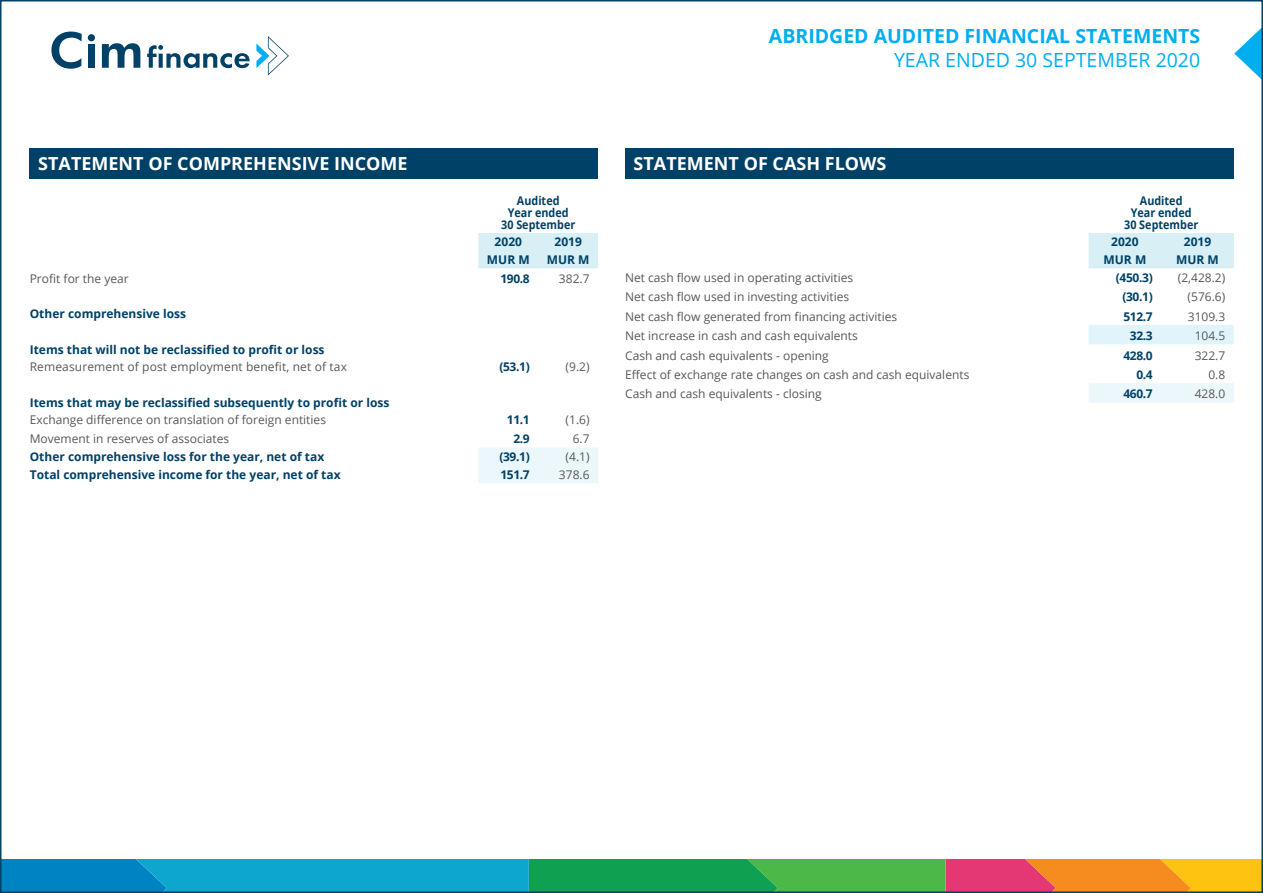
<style>
.page{position:relative;width:1263px;height:893px;background:#fff}
.page>*{position:absolute;margin:0;border:0;box-sizing:border-box;transform-origin:0 0}
.t1{font:700 19.5px "Open Sans";color:#00aeef}
.t2{font:19.5px "Open Sans";color:#00aeef}
.t3{font:700 18px "Open Sans";color:#fff}
.t4{font:12px "Open Sans";color:#57585a}
.t5{font:700 12px "Open Sans";color:#004167}
.t6{font:700 12px/12px "Open Sans";color:#004167;text-align:center;scale:.9 1}
</style>
<div class="page">
<svg style="left:256px;top:36px;width:33px;height:40px"></svg>
<svg style="left:51px;top:32px;width:31px;height:37px"></svg>
<svg style="left:88px;top:34px;width:7px;height:7px"></svg>
<div style="left:88px;top:44px;width:7px;height:24px;background:#004167"></div>
<svg style="left:102px;top:43px;width:38px;height:25px"></svg>
<svg style="left:147px;top:45px;width:103px;height:23px"></svg>
<svg style="left:1234px;top:29px;width:26px;height:49px"></svg>
<svg style="left:3px;top:859px;width:1257px;height:31px;background:#4e9a7c"></svg>
<div style="left:30px;top:148px;width:568px;height:31px;background:#004167"></div>
<div style="left:478px;top:233px;width:120px;height:35px;background:#d7eff5"></div>
<div style="left:478px;top:448px;width:120px;height:35px;background:#ebf7fa"></div>
<div style="left:625px;top:148px;width:609px;height:31px;background:#004167"></div>
<div style="left:1089px;top:233px;width:145px;height:35px;background:#d7eff5"></div>
<div style="left:1089px;top:325px;width:145px;height:19px;background:#e1f4fc"></div>
<div style="left:1089px;top:383px;width:145px;height:20px;background:#ebf7fa"></div>
<h2 class="t3" style="left:38px;top:151px;width:371px">STATEMENT OF COMPREHENSIVE INCOME</h2>
<p class="t6" style="left:501px;top:194px;width:84px">Audited<br>Year ended<br>30 September</p>
<p class="t5" style="left:495px;top:234px;width:29px">2020</p>
<p class="t5" style="left:554px;top:234px;width:29px">2019</p>
<p class="t5" style="left:487px;top:251px;width:44px">MUR M</p>
<p class="t5" style="left:547px;top:251px;width:44px">MUR M</p>
<p class="t4" style="left:30px;top:270px;width:100px">Profit for the year</p>
<p class="t5" style="left:500px;top:270px;width:31px">190.8</p>
<p class="t4" style="left:559px;top:270px;width:32px">382.7</p>
<p class="t5" style="left:30px;top:305px;width:158px">Other comprehensive loss</p>
<p class="t5" style="left:30px;top:341px;width:296px">Items that will not be reclassified to profit or loss</p>
<p class="t4" style="left:30px;top:359px;width:319px">Remeasurement of post employment benefit, net of tax</p>
<p class="t5" style="left:499px;top:359px;width:32px">(53.1)</p>
<p class="t4" style="left:566px;top:359px;width:26px">(9.2)</p>
<p class="t5" style="left:30px;top:394px;width:361px">Items that may be reclassified subsequently to profit or loss</p>
<p class="t4" style="left:30px;top:412px;width:298px">Exchange difference on translation of foreign entities</p>
<p class="t5" style="left:507px;top:412px;width:24px">11.1</p>
<p class="t4" style="left:566px;top:412px;width:26px">(1.6)</p>
<p class="t4" style="left:30px;top:431px;width:201px">Movement in reserves of associates</p>
<p class="t5" style="left:513px;top:430px;width:18px">2.9</p>
<p class="t4" style="left:573px;top:431px;width:18px">6.7</p>
<p class="t5" style="left:30px;top:448px;width:296px">Other comprehensive loss for the year, net of tax</p>
<p class="t5" style="left:499px;top:448px;width:32px">(39.1)</p>
<p class="t4" style="left:566px;top:448px;width:26px">(4.1)</p>
<p class="t5" style="left:30px;top:466px;width:312px">Total comprehensive income for the year, net of tax</p>
<p class="t5" style="left:500px;top:466px;width:31px">151.7</p>
<p class="t4" style="left:559px;top:466px;width:32px">378.6</p>
<h1 class="t1" style="left:769px;top:23px;width:433px">ABRIDGED AUDITED FINANCIAL STATEMENTS</h1>
<h1 class="t2" style="left:894px;top:46px;width:308px">YEAR ENDED 30 SEPTEMBER 2020</h1>
<h2 class="t3" style="left:634px;top:151px;width:254px">STATEMENT OF CASH FLOWS</h2>
<p class="t6" style="left:1124px;top:194px;width:84px">Audited<br>Year ended<br>30 September</p>
<p class="t5" style="left:1111px;top:234px;width:29px">2020</p>
<p class="t5" style="left:1184px;top:234px;width:29px">2019</p>
<p class="t5" style="left:1103px;top:251px;width:44px">MUR M</p>
<p class="t5" style="left:1176px;top:251px;width:44px">MUR M</p>
<p class="t4" style="left:625px;top:269px;width:230px">Net cash flow used in operating activities</p>
<p class="t5" style="left:1116px;top:269px;width:38px">(450.3)</p>
<p class="t4" style="left:1178px;top:269px;width:49px">(2,428.2)</p>
<p class="t4" style="left:625px;top:289px;width:226px">Net cash flow used in investing activities</p>
<p class="t5" style="left:1122px;top:288px;width:32px">(30.1)</p>
<p class="t4" style="left:1187px;top:289px;width:39px">(576.6)</p>
<p class="t4" style="left:625px;top:308px;width:274px">Net cash flow generated from financing activities</p>
<p class="t5" style="left:1123px;top:308px;width:31px">512.7</p>
<p class="t4" style="left:1188px;top:308px;width:39px">3109.3</p>
<p class="t4" style="left:625px;top:327px;width:234px">Net increase in cash and cash equivalents</p>
<p class="t5" style="left:1130px;top:327px;width:24px">32.3</p>
<p class="t4" style="left:1195px;top:327px;width:32px">104.5</p>
<p class="t4" style="left:625px;top:347px;width:205px">Cash and cash equivalents - opening</p>
<p class="t5" style="left:1123px;top:347px;width:31px">428.0</p>
<p class="t4" style="left:1195px;top:347px;width:32px">322.7</p>
<p class="t4" style="left:625px;top:366px;width:346px">Effect of exchange rate changes on cash and cash equivalents</p>
<p class="t5" style="left:1136px;top:366px;width:18px">0.4</p>
<p class="t4" style="left:1208px;top:366px;width:18px">0.8</p>
<p class="t4" style="left:625px;top:386px;width:198px">Cash and cash equivalents - closing</p>
<p class="t5" style="left:1123px;top:386px;width:31px">460.7</p>
<p class="t4" style="left:1195px;top:386px;width:32px">428.0</p>
</div>
